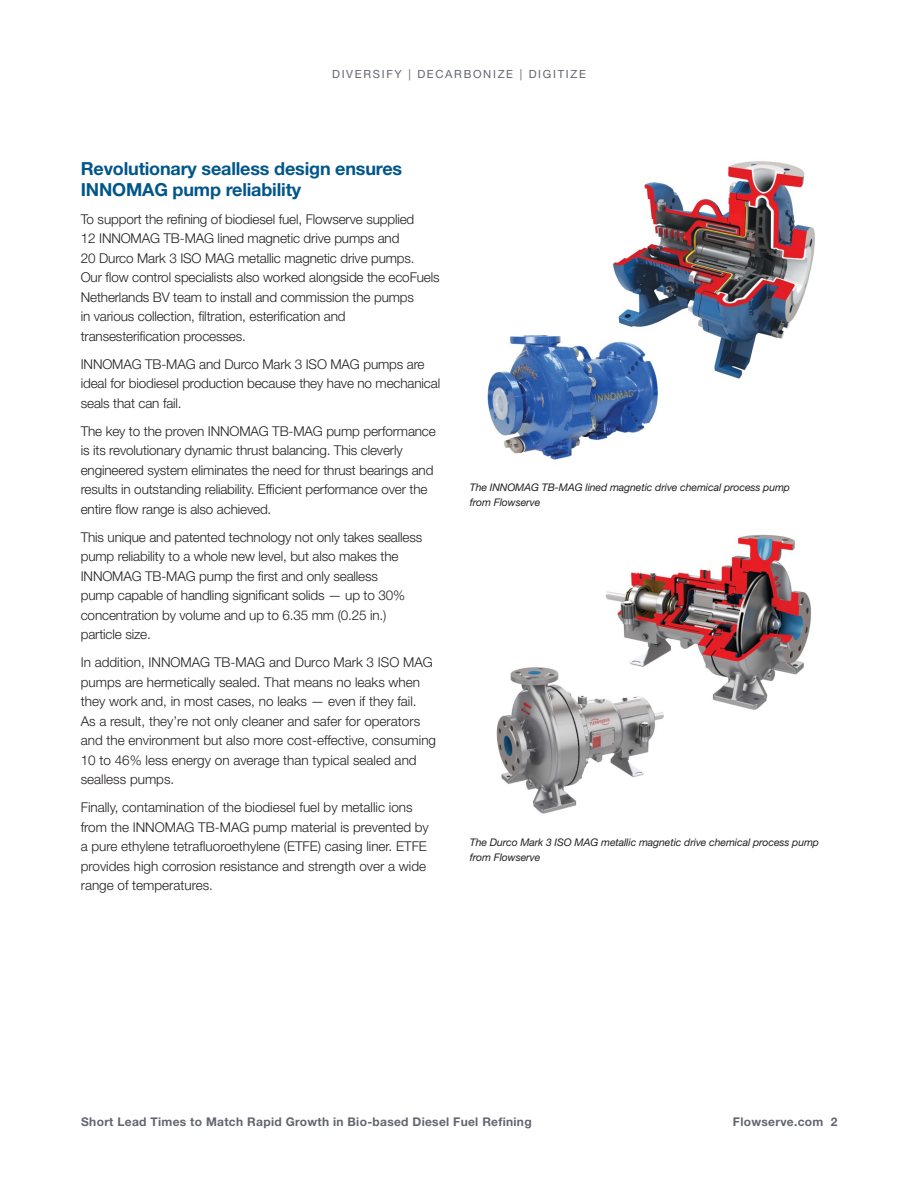
<style>
.page{position:relative;width:918px;height:1188px;background:#fff}
.page>*{position:absolute;margin:0;border:0;box-sizing:border-box;transform-origin:0 0}
.Subhead_Level_1__blu{font:700 18px/21px "Helvetica Neue LT Std";letter-spacing:-.01em;color:#00568a}
.Body_copy{font:300 13.5px/19.5px "Helvetica Neue LT Std";letter-spacing:-.01em;color:#231f20}
.t1{font:700 12px "Helvetica Neue LT Std";letter-spacing:.025em;color:#636570}
.t2{font:11.25px "Helvetica Neue LT Std";letter-spacing:.15em;color:#636570}
.Footnote{font:italic 10.5px/15px "Helvetica Neue LT Std";letter-spacing:-.01em;color:#231f20}
</style>
<div class="page">
<img style="left:612px;top:161px;width:203px;height:218px">
<img style="left:487px;top:335px;width:181px;height:125px">
<img style="left:605px;top:534px;width:207px;height:176px">
<img style="left:496px;top:668px;width:169px;height:146px">
<p class="t2" style="left:332px;top:67px;width:255px">DIVERSIFY | DECARBONIZE | DIGITIZE</p>
<p class="Subhead_Level_1__blu" style="left:81px;top:158px;width:323px">Revolutionary sealless design ensures<br>INNOMAG pump reliability</p>
<p class="Body_copy" style="left:81px;top:209px;width:360px">To support the refining of biodiesel fuel, Flowserve supplied<br>12 INNOMAG TB-MAG lined magnetic drive pumps and<br>20 Durco Mark 3 ISO MAG metallic magnetic drive pumps.<br>Our flow control specialists also worked alongside the ecoFuels Netherlands BV team to install and commission the pumps<br>in various collection, filtration, esterification and transesterification processes.</p>
<p class="Body_copy" style="left:81px;top:354px;width:361px">INNOMAG TB-MAG and Durco Mark 3 ISO MAG pumps are ideal for biodiesel production because they have no mechanical seals that can fail.</p>
<p class="Body_copy" style="left:81px;top:421px;width:357px">The key to the proven INNOMAG TB-MAG pump performance is its revolutionary dynamic thrust balancing. This cleverly engineered system eliminates the need for thrust bearings and results in outstanding reliability. Efficient performance over the entire flow range is also achieved.</p>
<p class="Body_copy" style="left:81px;top:527px;width:343px">This unique and patented technology not only takes sealless pump reliability to a whole new level, but also makes the INNOMAG TB-MAG pump the first and only sealless<br>pump capable of handling significant solids — up to 30% concentration by volume and up to 6.35 mm (0.25 in.) particle size.</p>
<p class="Body_copy" style="left:81px;top:653px;width:357px">In addition, INNOMAG TB-MAG and Durco Mark 3 ISO MAG pumps are hermetically sealed. That means no leaks when they work and, in most cases, no leaks — even if they fail.<br>As a result, they’re not only cleaner and safer for operators and the environment but also more cost-effective, consuming 10 to 46% less energy on average than typical sealed and sealless pumps.</p>
<p class="Body_copy" style="left:81px;top:798px;width:350px">Finally, contamination of the biodiesel fuel by metallic ions from the INNOMAG TB-MAG pump material is prevented by a pure ethylene tetrafluoroethylene (ETFE) casing liner. ETFE provides high corrosion resistance and strength over a wide range of temperatures.</p>
<p class="Footnote" style="left:470px;top:480px;width:322px">The INNOMAG TB-MAG lined magnetic drive chemical process pump from Flowserve</p>
<p class="Footnote" style="left:470px;top:835px;width:351px">The Durco Mark 3 ISO MAG metallic magnetic drive chemical process pump from Flowserve</p>
<p class="t1" style="left:81px;top:1114px;width:452px">Short Lead Times to Match Rapid Growth in Bio-based Diesel Fuel Refining</p>
<p class="t1" style="left:733px;top:1115px;width:106px">Flowserve.com 2</p>
</div>
